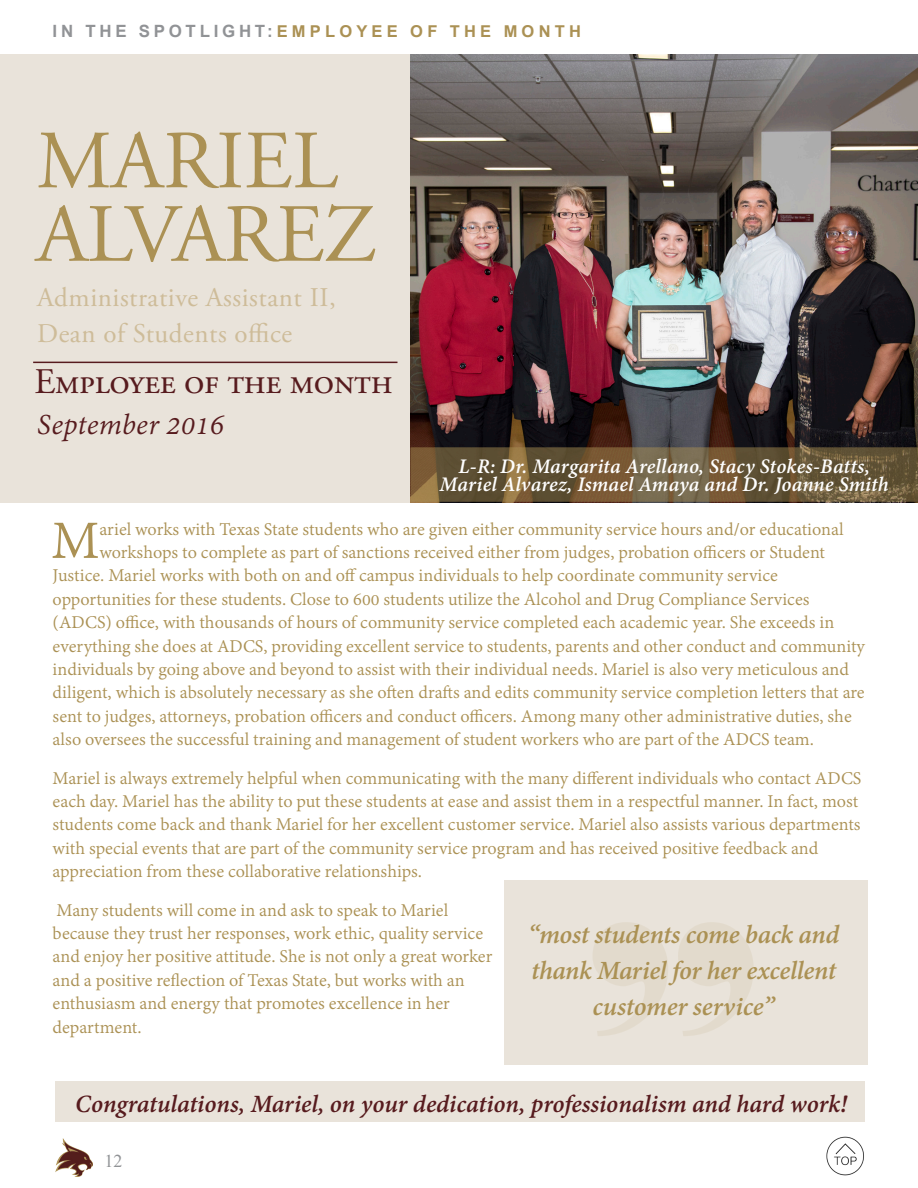
<style>
.page{position:relative;width:918px;height:1188px;background:#fff}
.page>*{position:absolute;margin:0;border:0;box-sizing:border-box;transform-origin:0 0}
.t1{font:375px "Elephant";color:#ab9154}
.t2{font:82.5px/73.5px "Adobe Garamond Pro";letter-spacing:-.01em;color:#ab9154}
.t3{font:58.5px "Adobe Devanagari";color:#ab9154}
.t4{font:36px "Adobe Garamond Pro";letter-spacing:-.01em;color:#571b1e}
.t5{font:italic 31.5px "Adobe Devanagari";letter-spacing:.01em;color:#571b1e}
.t6{font:italic 700 28.5px/36px "Adobe Devanagari";letter-spacing:-.015em;color:#ab9154;text-align:center}
.t7{font:italic 700 27px "Adobe Devanagari";letter-spacing:-.005em;color:#571b1e}
.t8{font:27px "Adobe Garamond Pro";letter-spacing:.02em;color:#cebc99}
.t9{font:italic 700 22.5px "Adobe Devanagari";letter-spacing:.005em;color:#fff}
.t10{font:19.5px/23.4px "Adobe Devanagari";color:#ab9154}
.t11{font:18px "Times New Roman";color:#919396}
.t12{font:700 16.35px "Arial";letter-spacing:.255em;color:#ab9154}
.s1{font-size:16.95px;color:#919396}
</style>
<div class="page">
<div style="left:0;top:54px;width:468px;height:448px;background:#e9e3da"></div>
<img style="left:410px;top:54px;width:508px;height:393px">
<svg style="left:410px;top:447px;width:508px;height:55px;background:#6c593a"></svg>
<hr style="left:33px;top:362px;width:364px;height:1px;background:#571b1e">
<div style="left:56px;top:1081px;width:809px;height:41px;background:#e9e3da"></div>
<img style="left:56px;top:1138px;width:37px;height:38px">
<img style="left:826px;top:1137px;width:38px;height:39px">
<div style="left:504px;top:880px;width:364px;height:184px;background:#e9e3da"></div>
<p class="t12" style="left:53px;top:19px;width:530px"><span class="s1">IN THE SPOTLIGHT:</span>EMPLOYEE OF THE MONTH</p>
<p class="t2" style="left:36px;top:127px;width:341px">MARIEL<br>ALVAREZ</p>
<p class="t8" style="left:37px;top:281px;width:300px">Administrative Assistant II,</p>
<p class="t8" style="left:37px;top:317px;width:256px">Dean of Students office</p>
<p class="t4" style="left:35px;top:360px;width:360px">Employee of the month</p>
<p class="t5" style="left:37px;top:408px;width:188px">September 2016</p>
<p class="t9" style="left:459px;top:453px;width:413px">L-R: Dr. Margarita Arellano, Stacy Stokes-Batts,</p>
<p class="t9" style="left:440px;top:471px;width:451px">Mariel Alvarez, Ismael Amaya and Dr. Joanne Smith</p>
<p class="t3" style="left:51px;top:507px;width:50px">M</p>
<p class="t10" style="left:100px;top:519px;width:746px">ariel works with Texas State students who are given either community service hours and/or educational</p>
<p class="t10" style="left:100px;top:542px;width:727px">workshops to complete as part of sanctions received either from judges, probation officers or Student</p>
<p class="t10" style="left:53px;top:565px;width:727px">Justice. Mariel works with both on and off campus individuals to help coordinate community service</p>
<p class="t10" style="left:53px;top:589px;width:758px">opportunities for these students. Close to 600 students utilize the Alcohol and Drug Compliance Services</p>
<p class="t10" style="left:53px;top:612px;width:783px">(ADCS) office, with thousands of hours of community service completed each academic year. She exceeds in</p>
<p class="t10" style="left:53px;top:636px;width:814px">everything she does at ADCS, providing excellent service to students, parents and other conduct and community</p>
<p class="t10" style="left:53px;top:659px;width:798px">individuals by going above and beyond to assist with their individual needs. Mariel is also very meticulous and</p>
<p class="t10" style="left:53px;top:682px;width:814px">diligent, which is absolutely necessary as she often drafts and edits community service completion letters that are</p>
<p class="t10" style="left:53px;top:706px;width:801px">sent to judges, attorneys, probation officers and conduct officers. Among many other administrative duties, she</p>
<p class="t10" style="left:53px;top:729px;width:763px">also oversees the successful training and management of student workers who are part of the ADCS team.</p>
<p class="t10" style="left:53px;top:768px;width:810px">Mariel is always extremely helpful when communicating with the many different individuals who contact ADCS each day. Mariel has the ability to put these students at ease and assist them in a respectful manner. In fact, most students come back and thank Mariel for her excellent customer service. Mariel also assists various departments with special events that are part of the community service program and has received positive feedback and appreciation from these collaborative relationships.</p>
<p class="t10" style="left:53px;top:900px;width:441px">Many students will come in and ask to speak to Mariel because they trust her responses, work ethic, quality service and enjoy her positive attitude. She is not only a great worker and a positive reflection of Texas State, but works with an enthusiasm and energy that promotes excellence in her department.</p>
<h1 class="t1" style="left:585px;top:829px;width:174px">”</h1>
<p class="t6" style="left:528px;top:919px;width:313px">“most students come back and thank Mariel for her excellent customer service”</p>
<p class="t7" style="left:75px;top:1089px;width:773px">Congratulations, Mariel, on your dedication, professionalism and hard work!</p>
<p class="t11" style="left:105px;top:1148px;width:19px">12</p>
</div>
